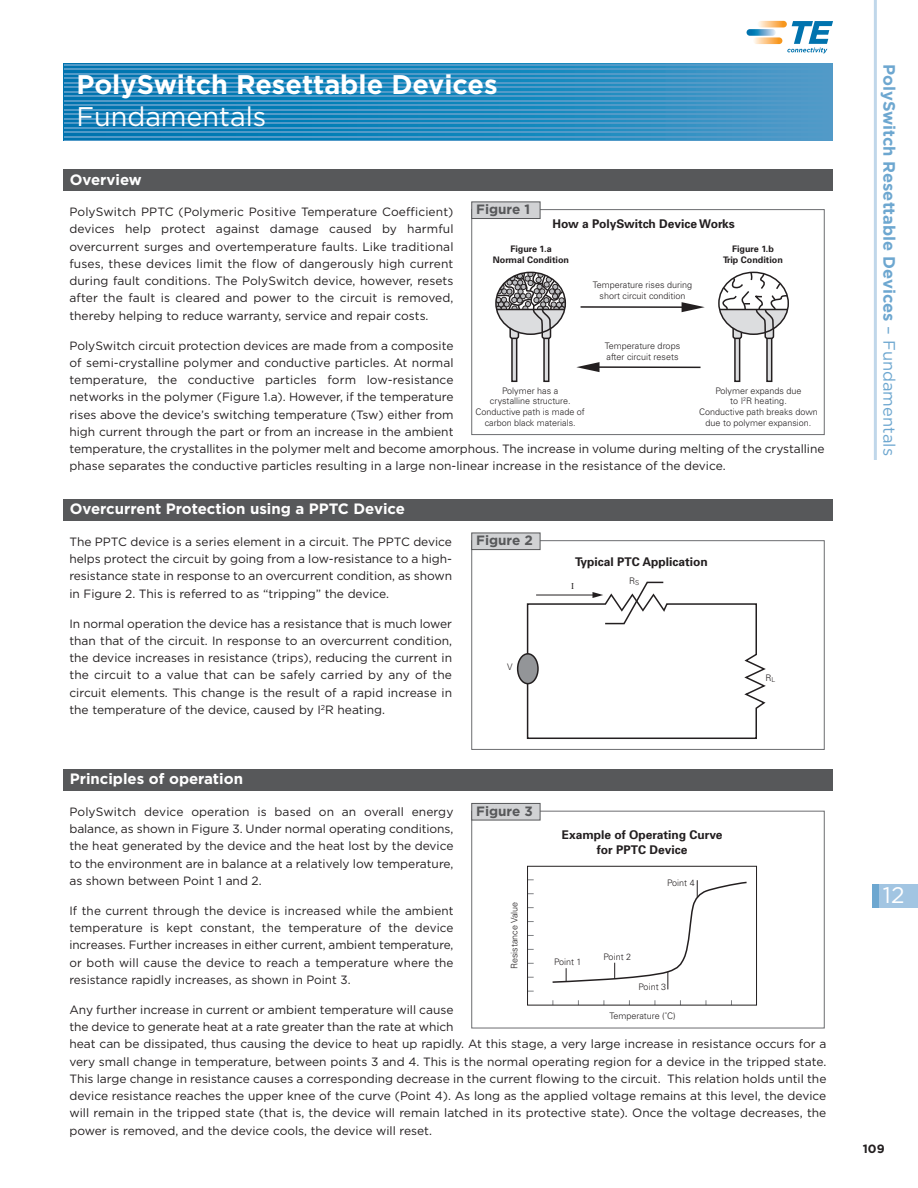
<style>
.page{position:relative;width:918px;height:1188px;background:#fff}
.page>*{position:absolute;margin:0;border:0;box-sizing:border-box;transform-origin:0 0}
.t1{font:700 27px "Gotham";color:#fff}
.t2{font:27px "Gotham";color:#fff}
.t3{font:22.5px "Gotham";color:#fff}
.t4{font:700 16.5px "Gotham";color:#6da7d0}
.t5{font:700 15px "Gotham";color:#fff}
.t6{font:700 13.5px "Gotham";color:#57585a}
.t7{font:12px/17.2px "Gotham";color:#231f20;text-align:justify}
.t8{font:700 12px/15px "Univers";color:#231f20;text-align:center}
.t9{font:700 12px "Gotham";color:#231f20}
.t10{font:300 9px/10.8px "Univers";color:#231f20;text-align:center}
.t11{font:700 9px/10.8px "Univers";color:#231f20;text-align:center}
.t12{font:9px "Times New Roman";color:#231f20}
.s1{font-weight:400}
</style>
<div class="page">
<hr style="left:874px;top:0;width:3px;height:460px;background:#c0d7ea">
<div style="left:876px;top:884px;width:42px;height:24px;background:#a2c5e2"></div>
<div style="left:873px;top:884px;width:6px;height:24px;background:#6da7d0"></div>
<svg style="left:758px;top:21px;width:29px;height:6px"></svg>
<svg style="left:753px;top:37px;width:29px;height:7px"></svg>
<svg style="left:747px;top:29px;width:29px;height:7px"></svg>
<svg style="left:787px;top:21px;width:46px;height:32px"></svg>
<img style="left:64px;top:65px;width:769px;height:75px">
<hr style="left:64px;top:136px;width:769px;height:1px;background:#529ac8">
<hr style="left:64px;top:131px;width:769px;height:2px;background:#529ac8">
<hr style="left:64px;top:122px;width:769px;height:2px;background:#529ac8">
<hr style="left:64px;top:118px;width:769px;height:1px;background:#529ac8">
<hr style="left:64px;top:113px;width:769px;height:2px;background:#529ac8">
<hr style="left:64px;top:109px;width:769px;height:1px;background:#529ac8">
<hr style="left:64px;top:104px;width:769px;height:2px;background:#529ac8">
<hr style="left:64px;top:100px;width:769px;height:1px;background:#529ac8">
<hr style="left:64px;top:95px;width:769px;height:2px;background:#529ac8">
<hr style="left:64px;top:91px;width:769px;height:1px;background:#529ac8">
<hr style="left:64px;top:86px;width:769px;height:2px;background:#529ac8">
<hr style="left:64px;top:82px;width:769px;height:1px;background:#529ac8">
<hr style="left:64px;top:77px;width:769px;height:2px;background:#529ac8">
<hr style="left:64px;top:73px;width:769px;height:1px;background:#529ac8">
<hr style="left:64px;top:68px;width:769px;height:2px;background:#529ac8">
<hr style="left:64px;top:64px;width:769px;height:1px;background:#529ac8">
<hr style="left:64px;top:127px;width:769px;height:1px;background:#529ac8">
<hr style="left:64px;top:140px;width:769px;height:1px;background:#529ac8">
<div style="left:64px;top:170px;width:769px;height:21px;background:#57585a"></div>
<div style="left:64px;top:499px;width:769px;height:21px;background:#57585a"></div>
<div style="left:64px;top:769px;width:769px;height:22px;background:#57585a"></div>
<hr style="left:581px;top:306px;width:103px;height:2px;background:#231f20">
<svg style="left:682px;top:302px;width:23px;height:10px"></svg>
<hr style="left:597px;top:366px;width:104px;height:2px;background:#231f20">
<svg style="left:576px;top:362px;width:24px;height:10px"></svg>
<div style="left:511px;top:334px;width:6px;height:48px;border:2px solid #231f20"></div>
<div style="left:543px;top:334px;width:6px;height:48px;border:2px solid #231f20"></div>
<div style="left:510px;top:326px;width:8px;height:12px;background:#dcdddf;border-radius:2px"></div>
<div style="left:509px;top:325px;width:10px;height:14px;border:2px solid #231f20;border-radius:2px"></div>
<div style="left:542px;top:326px;width:9px;height:12px;background:#dcdddf;border-radius:2px"></div>
<div style="left:542px;top:325px;width:9px;height:14px;border:2px solid #231f20;border-radius:2px"></div>
<svg style="left:496px;top:272px;width:69px;height:62px"></svg>
<div style="left:734px;top:334px;width:6px;height:48px;border:2px solid #231f20"></div>
<div style="left:766px;top:334px;width:6px;height:48px;border:2px solid #231f20"></div>
<div style="left:733px;top:326px;width:8px;height:12px;background:#dcdddf;border-radius:2px"></div>
<div style="left:732px;top:325px;width:10px;height:14px;border:2px solid #231f20;border-radius:2px"></div>
<div style="left:765px;top:326px;width:8px;height:12px;background:#dcdddf;border-radius:2px"></div>
<div style="left:764px;top:325px;width:10px;height:14px;border:2px solid #231f20;border-radius:2px"></div>
<svg style="left:719px;top:271px;width:70px;height:63px"></svg>
<div style="left:472px;top:209px;width:352px;height:226px;border:1px solid #6c6d70"></div>
<div style="left:472px;top:202px;width:68px;height:16px;background:#d1d2d4"></div>
<div style="left:472px;top:202px;width:68px;height:17px;border:1px solid #57585a"></div>
<div style="left:518px;top:654px;width:20px;height:30px;background:#939598;border-radius:50%"></div>
<div style="left:517px;top:653px;width:22px;height:31px;border:2px solid #231f20;border-radius:50%"></div>
<svg style="left:526px;top:581px;width:240px;height:158px"></svg>
<div style="left:472px;top:540px;width:352px;height:210px;border:1px solid #6c6d70"></div>
<div style="left:472px;top:533px;width:68px;height:16px;background:#d1d2d4"></div>
<div style="left:472px;top:533px;width:68px;height:17px;border:1px solid #57585a"></div>
<svg style="left:552px;top:880px;width:195px;height:109px"></svg>
<div style="left:527px;top:866px;width:230px;height:139px;border:1px solid #231f20"></div>
<div style="left:472px;top:804px;width:68px;height:16px;background:#d1d2d4"></div>
<div style="left:472px;top:803px;width:68px;height:17px;border:1px solid #57585a"></div>
<h1 class="t1" style="left:77px;top:69px;width:423px">PolySwitch Resettable Devices</h1>
<h1 class="t2" style="left:77px;top:101px;width:191px">Fundamentals</h1>
<p class="t5" style="left:70px;top:171px;width:74px">Overview</p>
<p class="t7" style="left:69px;top:203px;width:386px">PolySwitch PPTC (Polymeric Positive Temperature Coefficient) devices help protect against damage caused by harmful overcurrent surges and overtemperature faults. Like traditional fuses, these devices limit the flow of dangerously high current during fault conditions. The PolySwitch device, however, resets after the fault is cleared and power to the circuit is removed, thereby helping to reduce warranty, service and repair costs.</p>
<p class="t7" style="left:69px;top:337px;width:757px;text-align:left">PolySwitch circuit protection devices are made from a composite<br>of semi-crystalline polymer and conductive particles. At normal<br>temperature, the conductive particles form low-resistance<br>networks in the polymer (Figure 1.a). However, if the temperature<br>rises above the device’s switching temperature (Tsw) either from<br>high current through the part or from an increase in the ambient<br>temperature, the crystallites in the polymer melt and become amorphous. The increase in volume during melting of the crystalline phase separates the conductive particles resulting in a large non-linear increase in the resistance of the device.</p>
<p class="t5" style="left:70px;top:500px;width:337px">Overcurrent Protection using a PPTC Device</p>
<p class="t7" style="left:69px;top:533px;width:384px">The PPTC device is a series element in a circuit. The PPTC device helps protect the circuit by going from a low-resistance to a high&shy;resistance state in response to an overcurrent condition, as shown in Figure 2. This is referred to as “tripping” the device.</p>
<p class="t7" style="left:69px;top:615px;width:384px">In normal operation the device has a resistance that is much lower than that of the circuit. In response to an overcurrent condition, the device increases in resistance (trips), reducing the current in the circuit to a value that can be safely carried by any of the circuit elements. This change is the result of a rapid increase in the temperature of the device, caused by I<sup>2</sup>R heating.</p>
<p class="t6" style="left:476px;top:202px;width:55px">Figure 1</p>
<p class="t8" style="left:552px;top:217px;width:184px">How a PolySwitch Device Works</p>
<p class="t11" style="left:493px;top:244px;width:78px">Figure 1.a<br>Normal Condition</p>
<p class="t11" style="left:723px;top:244px;width:61px">Figure 1.b<br>Trip Condition</p>
<p class="t10" style="left:593px;top:281px;width:101px">Temperature rises during short circuit condition</p>
<p class="t10" style="left:605px;top:341px;width:77px;text-align:left">Temperature drops after circuit resets</p>
<p class="t10" style="left:476px;top:386px;width:111px">Polymer has a<br>crystalline structure.<br>Conductive path is made of carbon black materials.</p>
<p class="t10" style="left:699px;top:386px;width:120px">Polymer expands due<br>to I<sup>2</sup>R heating.<br>Conductive path breaks down due to polymer expansion.</p>
<p class="t6" style="left:476px;top:533px;width:58px">Figure 2</p>
<p class="t8" style="left:575px;top:555px;width:134px">Typical PTC Application</p>
<p class="t10" style="left:629px;top:576px;width:12px">R<sub>S</sub></p>
<p class="t12" style="left:571px;top:580px;width:4px">I</p>
<p class="t10" style="left:507px;top:662px;width:7px">V</p>
<p class="t10" style="left:765px;top:673px;width:11px">R<sub>L</sub></p>
<p class="t5" style="left:70px;top:770px;width:175px">Principles of operation</p>
<p class="t6" style="left:476px;top:803px;width:58px">Figure 3</p>
<p class="t7" style="left:69px;top:803px;width:386px">PolySwitch device operation is based on an overall energy balance, as shown in Figure 3. Under normal operating conditions, the heat generated by the device and the heat lost by the device to the environment are in balance at a relatively low temperature, as shown between Point 1 and 2.</p>
<p class="t7" style="left:69px;top:902px;width:386px">If the current through the device is increased while the ambient temperature is kept constant, the temperature of the device increases. Further increases in either current, ambient temperature, or both will cause the device to reach a temperature where the resistance rapidly increases, as shown in Point 3.</p>
<p class="t7" style="left:69px;top:1001px;width:759px;text-align:left">Any further increase in current or ambient temperature will cause<br>the device to generate heat at a rate greater than the rate at which<br>heat can be dissipated, thus causing the device to heat up rapidly. At this stage, a very large increase in resistance occurs for a very small change in temperature, between points 3 and 4. This is the normal operating region for a device in the tripped state.<br>This large change in resistance causes a corresponding decrease in the current flowing to the circuit. This relation holds until the device resistance reaches the upper knee of the curve (Point 4). As long as the applied voltage remains at this level, the device will remain in the tripped state (that is, the device will remain latched in its protective state). Once the voltage decreases, the power is removed, and the device cools, the device will reset.</p>
<p class="t8" style="left:562px;top:828px;width:162px">Example of Operating Curve for PPTC Device</p>
<p class="t10" style="left:667px;top:878px;width:29px">Point 4</p>
<p class="t10" style="left:510px;top:969px;width:69px;rotate:-90deg">Resistance Value</p>
<p class="t10" style="left:604px;top:952px;width:29px">Point 2</p>
<p class="t10" style="left:554px;top:957px;width:29px">Point 1</p>
<p class="t10" style="left:639px;top:982px;width:29px">Point 3</p>
<p class="t10" style="left:610px;top:1011px;width:68px">Temperature (˚C)</p>
<h3 class="t4" style="left:899px;top:64px;width:393px;rotate:90deg">PolySwitch Resettable Devices <span class="s1">– Fundamentals</span></h3>
<h2 class="t3" style="left:883px;top:882px;width:23px">12</h2>
<p class="t9" style="left:863px;top:1142px;width:23px">109</p>
</div>
